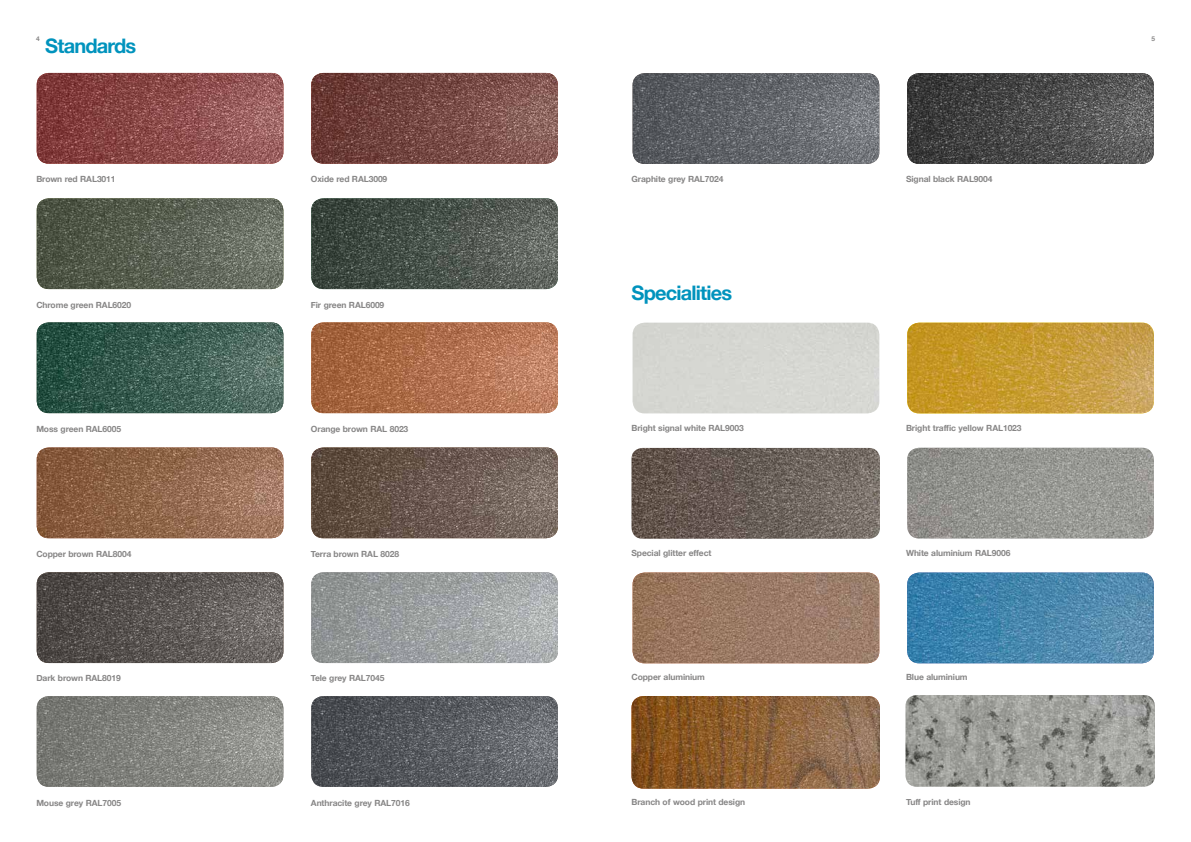
<style>
.page{position:relative;width:1191px;height:842px;background:#fff}
.page>*{position:absolute;margin:0;border:0;box-sizing:border-box;transform-origin:0 0}
.t1{font:700 20px "Helvetica Neue";letter-spacing:-.04em;color:#0093bd}
.t2{font:700 8.5px "Helvetica Neue";letter-spacing:-.01em;color:#878686}
.t3{font:700 6.5px "Helvetica Neue";color:#878686}
</style>
<div class="page">
<img style="left:631px;top:696px;width:249px;height:93px">
<img style="left:905px;top:695px;width:250px;height:92px">
<img style="left:631px;top:448px;width:249px;height:91px">
<img style="left:37px;top:73px;width:246px;height:91px">
<img style="left:37px;top:447px;width:246px;height:91px">
<img style="left:37px;top:198px;width:246px;height:91px">
<img style="left:37px;top:572px;width:246px;height:91px">
<img style="left:37px;top:322px;width:246px;height:91px">
<img style="left:37px;top:696px;width:246px;height:91px">
<img style="left:311px;top:73px;width:247px;height:91px">
<img style="left:311px;top:447px;width:247px;height:91px">
<img style="left:311px;top:198px;width:247px;height:91px">
<img style="left:311px;top:572px;width:247px;height:91px">
<img style="left:311px;top:322px;width:247px;height:91px">
<img style="left:311px;top:696px;width:247px;height:91px">
<img style="left:632px;top:73px;width:247px;height:91px">
<img style="left:632px;top:572px;width:247px;height:91px">
<div style="left:632px;top:323px;width:247px;height:90px;background:#d6d7d2"></div>
<img style="left:907px;top:73px;width:246px;height:91px">
<img style="left:907px;top:448px;width:246px;height:90px">
<img style="left:907px;top:572px;width:246px;height:91px">
<img style="left:907px;top:323px;width:246px;height:90px">
<p class="t3" style="left:36px;top:33px;width:5px">4</p>
<p class="t3" style="left:1151px;top:33px;width:5px">5</p>
<h1 class="t1" style="left:45px;top:28px;width:93px">Standards</h1>
<p class="t2" style="left:36px;top:171px;width:81px">Brown red RAL3011</p>
<p class="t2" style="left:311px;top:171px;width:78px">Oxide red RAL3009</p>
<p class="t2" style="left:631px;top:171px;width:93px">Graphite grey RAL7024</p>
<p class="t2" style="left:906px;top:171px;width:88px">Signal black RAL9004</p>
<p class="t2" style="left:36px;top:297px;width:96px">Chrome green RAL6020</p>
<p class="t2" style="left:311px;top:297px;width:75px">Fir green RAL6009</p>
<h1 class="t1" style="left:631px;top:275px;width:102px">Specialities</h1>
<p class="t2" style="left:36px;top:421px;width:86px">Moss green RAL6005</p>
<p class="t2" style="left:311px;top:421px;width:99px">Orange brown RAL 8023</p>
<p class="t2" style="left:631px;top:420px;width:114px">Bright signal white RAL9003</p>
<p class="t2" style="left:906px;top:420px;width:117px">Bright traffic yellow RAL1023</p>
<p class="t2" style="left:36px;top:546px;width:97px">Copper brown RAL8004</p>
<p class="t2" style="left:311px;top:546px;width:90px">Terra brown RAL 8028</p>
<p class="t2" style="left:631px;top:545px;width:82px">Special glitter effect</p>
<p class="t2" style="left:906px;top:545px;width:106px">White aluminium RAL9006</p>
<p class="t2" style="left:36px;top:670px;width:86px">Dark brown RAL8019</p>
<p class="t2" style="left:311px;top:670px;width:75px">Tele grey RAL7045</p>
<p class="t2" style="left:631px;top:669px;width:75px">Copper aluminium</p>
<p class="t2" style="left:906px;top:669px;width:63px">Blue aluminium</p>
<p class="t2" style="left:36px;top:795px;width:86px">Mouse grey RAL7005</p>
<p class="t2" style="left:311px;top:795px;width:100px">Anthracite grey RAL7016</p>
<p class="t2" style="left:631px;top:794px;width:115px">Branch of wood print design</p>
<p class="t2" style="left:906px;top:794px;width:66px">Tuff print design</p>
</div>
